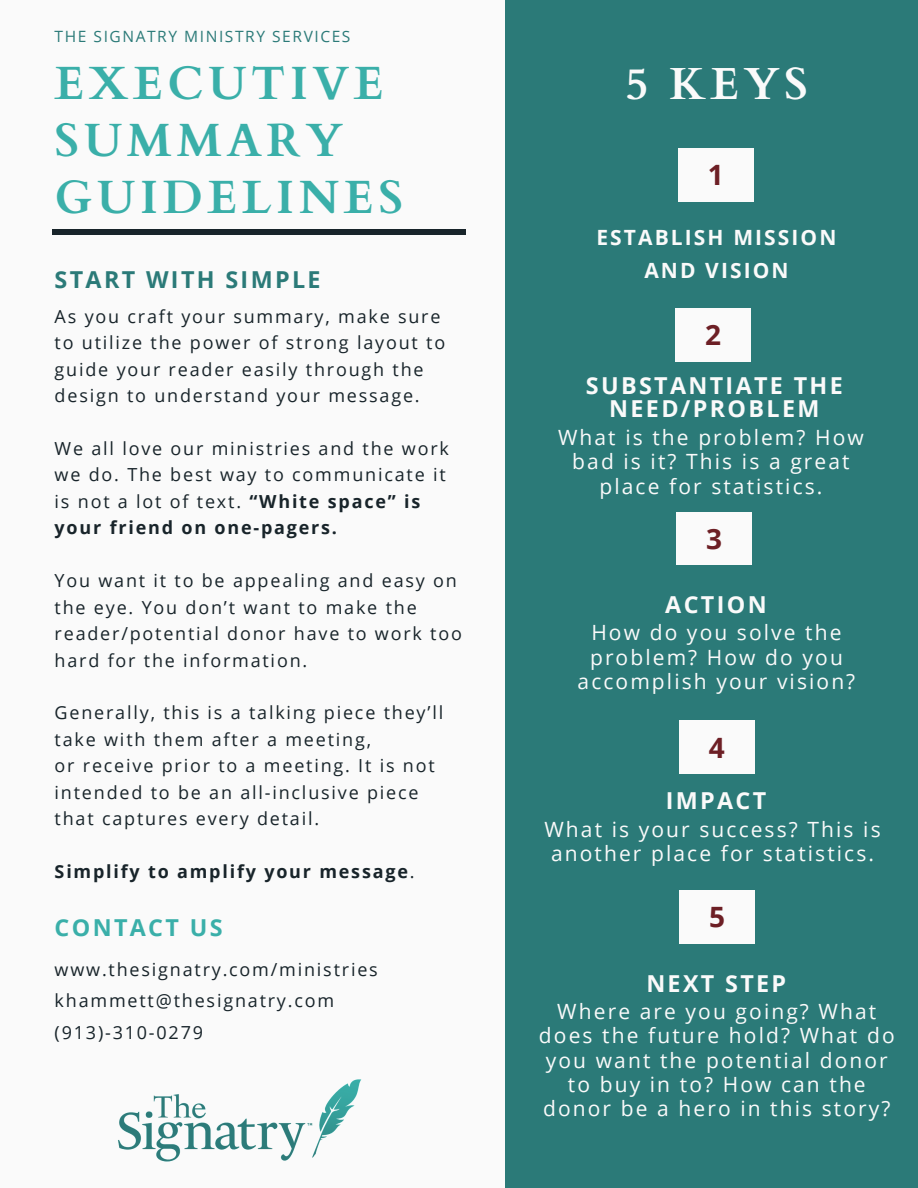
<style>
.page{position:relative;width:918px;height:1188px;background:#fafafa}
.page>*{position:absolute;margin:0;border:0;box-sizing:border-box;transform-origin:0 0}
.t1{font:700 46.65px/57.2px "Cardo";letter-spacing:.1em;color:#3aafa9}
.t2{font:700 45px "Cardo";color:#fafafa}
.t3{font:700 28.05px "Open Sans";color:#6d1f25}
.t4{font:700 23.4px/23.2px "Open Sans";letter-spacing:.1em;color:#fafafa;text-align:center}
.t5{font:700 23.4px "Open Sans";letter-spacing:.1em;color:#2b7a78}
.t6{font:700 23.4px "Open Sans";letter-spacing:.1em;color:#3aafa9}
.t7{font:21px/24.3px "Open Sans";letter-spacing:.1em;color:#fafafa;text-align:center}
.t8{font:700 21px/32.8px "Open Sans";letter-spacing:.1em;color:#fafafa;text-align:center}
.t9{font:18px/26.4px "Open Sans";letter-spacing:.1em;color:#18242a}
.t10{font:700 18px "Open Sans";letter-spacing:.1em;color:#18242a}
.t11{font:15.6px "Open Sans";letter-spacing:.1em;color:#2b7a78}
.s1{font-weight:700}
.s2{font-weight:400}
</style>
<div class="page">
<div style="left:505px;top:0;width:413px;height:1188px;background:#2b7a78"></div>
<hr style="left:52px;top:230px;width:414px;height:4px;background:#18242a">
<div style="left:678px;top:148px;width:75px;height:53px;background:#fafafa"></div>
<div style="left:675px;top:309px;width:76px;height:53px;background:#fafafa"></div>
<div style="left:676px;top:512px;width:76px;height:53px;background:#fafafa"></div>
<div style="left:679px;top:721px;width:75px;height:53px;background:#fafafa"></div>
<div style="left:679px;top:890px;width:76px;height:53px;background:#fafafa"></div>
<img style="left:118px;top:1079px;width:244px;height:83px">
<p class="t11" style="left:55px;top:26px;width:297px">THE SIGNATRY MINISTRY SERVICES</p>
<h1 class="t1" style="left:55px;top:55px;width:331px">EXECUTIVE</h1>
<h2 class="t2" style="left:625px;top:55px;width:184px">5 KEYS</h2>
<h1 class="t1" style="left:55px;top:113px;width:350px">SUMMARY<br>GUIDELINES</h1>
<h3 class="t3" style="left:708px;top:155px;width:17px">1</h3>
<p class="t5" style="left:55px;top:263px;width:267px">START WITH SIMPLE</p>
<p class="t9" style="left:55px;top:302px;width:392px">As you craft your summary, make sure to utilize the power of strong layout to guide your reader easily through the design to understand your message.</p>
<p class="t9" style="left:55px;top:435px;width:396px">We all love our ministries and the work we do. The best way to communicate it is not a lot of text. <span class="s1">“White space” is your friend on one-pagers.</span></p>
<p class="t9" style="left:55px;top:567px;width:409px">You want it to be appealing and easy on the eye. You don’t want to make the reader/potential donor have to work too hard for the information.</p>
<p class="t9" style="left:55px;top:699px;width:390px">Generally, this is a talking piece they’ll take with them after a meeting,<br>or receive prior to a meeting. It is not intended to be an all-inclusive piece that captures every detail.</p>
<p class="t10" style="left:55px;top:859px;width:361px">Simplify to amplify your message<span class="s2">.</span></p>
<p class="t6" style="left:55px;top:911px;width:169px">CONTACT US</p>
<p class="t9" style="left:55px;top:953px;width:325px;line-height:31.8px">www.thesignatry.com/ministries khammett@thesignatry.com (913)-310-0279</p>
<p class="t8" style="left:596px;top:221px;width:242px">ESTABLISH MISSION<br>AND VISION</p>
<h3 class="t3" style="left:705px;top:315px;width:17px">2</h3>
<p class="t4" style="left:586px;top:373px;width:259px">SUBSTANTIATE THE<br>NEED/PROBLEM</p>
<p class="t7" style="left:558px;top:425px;width:307px">What is the problem? How bad is it? This is a great place for statistics.</p>
<h3 class="t3" style="left:706px;top:519px;width:17px">3</h3>
<p class="t4" style="left:665px;top:592px;width:103px">ACTION</p>
<p class="t7" style="left:578px;top:620px;width:279px">How do you solve the problem? How do you accomplish your vision?</p>
<h3 class="t3" style="left:709px;top:728px;width:17px">4</h3>
<p class="t4" style="left:666px;top:789px;width:102px">IMPACT</p>
<p class="t7" style="left:544px;top:817px;width:338px">What is your success? This is another place for statistics.</p>
<h3 class="t3" style="left:709px;top:897px;width:17px">5</h3>
<p class="t4" style="left:646px;top:971px;width:141px">NEXT STEP</p>
<p class="t7" style="left:539px;top:999px;width:357px">Where are you going? What does the future hold? What do you want the potential donor to buy in to? How can the donor be a hero in this story?</p>
</div>
